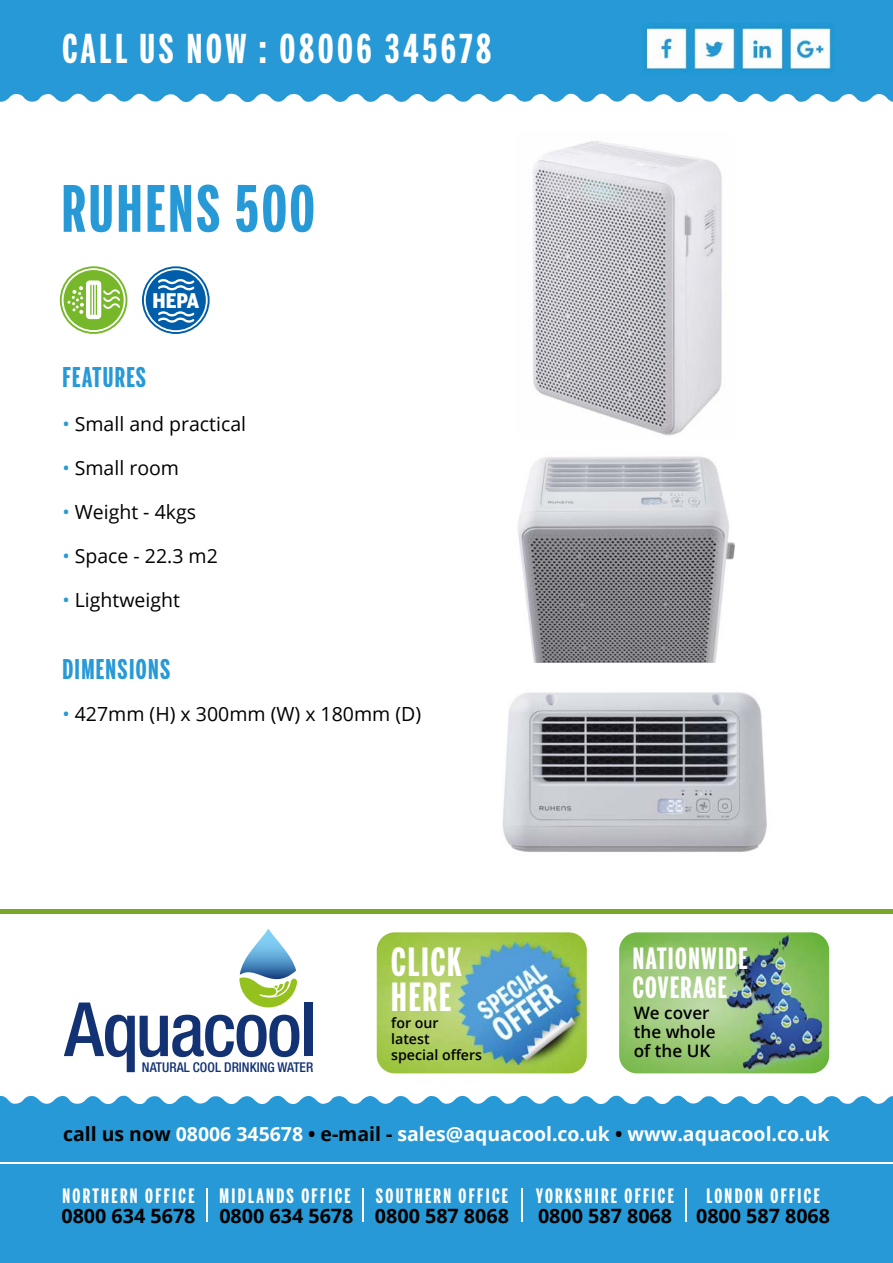
<style>
.page{position:relative;width:893px;height:1263px;background:#fff}
.page>*{position:absolute;margin:0;border:0;box-sizing:border-box;transform-origin:0 0}
.t1{font:700 63.3px "Benton Sans Extra Comp";letter-spacing:.05em;color:#2699d6}
.t2{font:700 39.45px "Benton Sans Extra Comp";letter-spacing:.1em;color:#fff}
.t3{font:700 38.55px/35.2px "Benton Sans Extra Comp";letter-spacing:.05em;color:#fff}
.t4{font:700 29.1px/29.1px "Benton Sans Extra Comp";letter-spacing:.05em;color:#fff}
.t5{font:700 27px "Benton Sans Extra Comp";letter-spacing:.05em;color:#2699d6}
.t6{font:900 20.1px "Benton Sans Cond";color:#fff}
.t7{font:700 19.65px "Benton Sans Extra Comp";letter-spacing:.12em;color:#fff}
.t8{font:700 19.65px "Open Sans";color:#000}
.t9{font:19.5px "Open Sans";color:#000}
.t10{font:700 19.5px "Open Sans";color:#fff}
.t11{font:600 17.1px/18.8px "Open Sans";color:#000}
.t12{font:600 14.25px/15.6px "Open Sans";color:#000}
.t13{font:500 condensed 13.5px "Helvetica Neue";color:#123274}
.s1{color:#2699d6}
.s2{color:#000}
</style>
<div class="page">
<img style="left:517px;top:456px;width:218px;height:207px">
<div style="left:0;top:0;width:893px;height:47px;background:#2699d6"></div>
<hr style="left:0;top:909px;width:893px;height:4px;background:#7aa62c">
<div style="left:304px;top:1002px;width:8px;height:54px;background:#123274"></div>
<svg style="left:64px;top:928px;width:235px;height:144px"></svg>
<svg style="left:0;top:1096px;width:893px;height:53px;background:#36a0d9"></svg>
<svg style="left:0;top:47px;width:893px;height:55px;background:#38a1d9"></svg>
<div style="left:0;top:1149px;width:893px;height:114px;background:#2699d6"></div>
<hr style="left:206px;top:1188px;width:1px;height:34px;background:#fff">
<hr style="left:362px;top:1188px;width:2px;height:34px;background:#fff">
<hr style="left:521px;top:1188px;width:2px;height:34px;background:#fff">
<hr style="left:685px;top:1188px;width:1px;height:34px;background:#fff">
<hr style="left:0;top:1162px;width:893px;height:2px;background:#fff">
<img style="left:643px;top:24px;width:191px;height:51px">
<img style="left:377px;top:932px;width:210px;height:141px">
<img style="left:619px;top:932px;width:210px;height:141px">
<img style="left:533px;top:141px;width:189px;height:295px">
<div style="left:64px;top:270px;width:60px;height:60px;background:#76b82a;border-radius:50%"></div>
<svg style="left:142px;top:266px;width:68px;height:68px"></svg>
<div style="left:60px;top:266px;width:67px;height:68px;border:2px solid #76b82a;border-radius:50%"></div>
<svg style="left:68px;top:277px;width:54px;height:42px"></svg>
<img style="left:502px;top:692px;width:265px;height:160px">
<h2 class="t2" style="left:62px;top:26px;width:430px">CALL US NOW : 08006 345678</h2>
<h1 class="t1" style="left:62px;top:172px;width:254px">RUHENS 500</h1>
<p class="t6" style="left:152px;top:289px;width:48px">HEPA</p>
<h3 class="t5" style="left:62px;top:361px;width:85px">FEATURES</h3>
<p class="t9" style="left:62px;top:410px;width:185px"><span class="s1">•</span> Small and practical</p>
<p class="t9" style="left:62px;top:454px;width:118px"><span class="s1">•</span> Small room</p>
<p class="t9" style="left:62px;top:498px;width:135px"><span class="s1">•</span> Weight - 4kgs</p>
<p class="t9" style="left:62px;top:542px;width:157px"><span class="s1">•</span> Space - 22.3 m2</p>
<p class="t9" style="left:62px;top:586px;width:119px"><span class="s1">•</span> Lightweight</p>
<h3 class="t5" style="left:62px;top:654px;width:109px">DIMENSIONS</h3>
<p class="t9" style="left:62px;top:700px;width:360px"><span class="s1">•</span> 427mm (H) x 300mm (W) x 180mm (D)</p>
<p class="t13" style="left:142px;top:1059px;width:173px">NATURAL COOL DRINKING WATER</p>
<h3 class="t3" style="left:391px;top:944px;width:72px">CLICK<br>HERE</h3>
<p class="t12" style="left:391px;top:1015px;width:92px">for our<br>latest<br>special offers</p>
<h3 class="t4" style="left:633px;top:943px;width:116px">NATIONWIDE<br>COVERAGE</h3>
<p class="t11" style="left:634px;top:1003px;width:83px">We cover the whole of the UK</p>
<p class="t10" style="left:63px;top:1120px;width:768px"><span class="s2">call us now</span> 08006 345678 <span class="s2">• e-mail -</span> sales@aquacool.co.uk <span class="s2">•</span> www.aquacool.co.uk</p>
<p class="t7" style="left:62px;top:1185px;width:134px">NORTHERN OFFICE</p>
<p class="t8" style="left:61px;top:1202px;width:136px">0800 634 5678</p>
<p class="t7" style="left:219px;top:1185px;width:133px">MIDLANDS OFFICE</p>
<p class="t8" style="left:219px;top:1202px;width:136px">0800 634 5678</p>
<p class="t7" style="left:376px;top:1185px;width:134px">SOUTHERN OFFICE</p>
<p class="t8" style="left:375px;top:1202px;width:136px">0800 587 8068</p>
<p class="t7" style="left:536px;top:1185px;width:139px">YORKSHIRE OFFICE</p>
<p class="t8" style="left:538px;top:1202px;width:136px">0800 587 8068</p>
<p class="t7" style="left:706px;top:1185px;width:115px">LONDON OFFICE</p>
<p class="t8" style="left:696px;top:1202px;width:136px">0800 587 8068</p>
</div>
